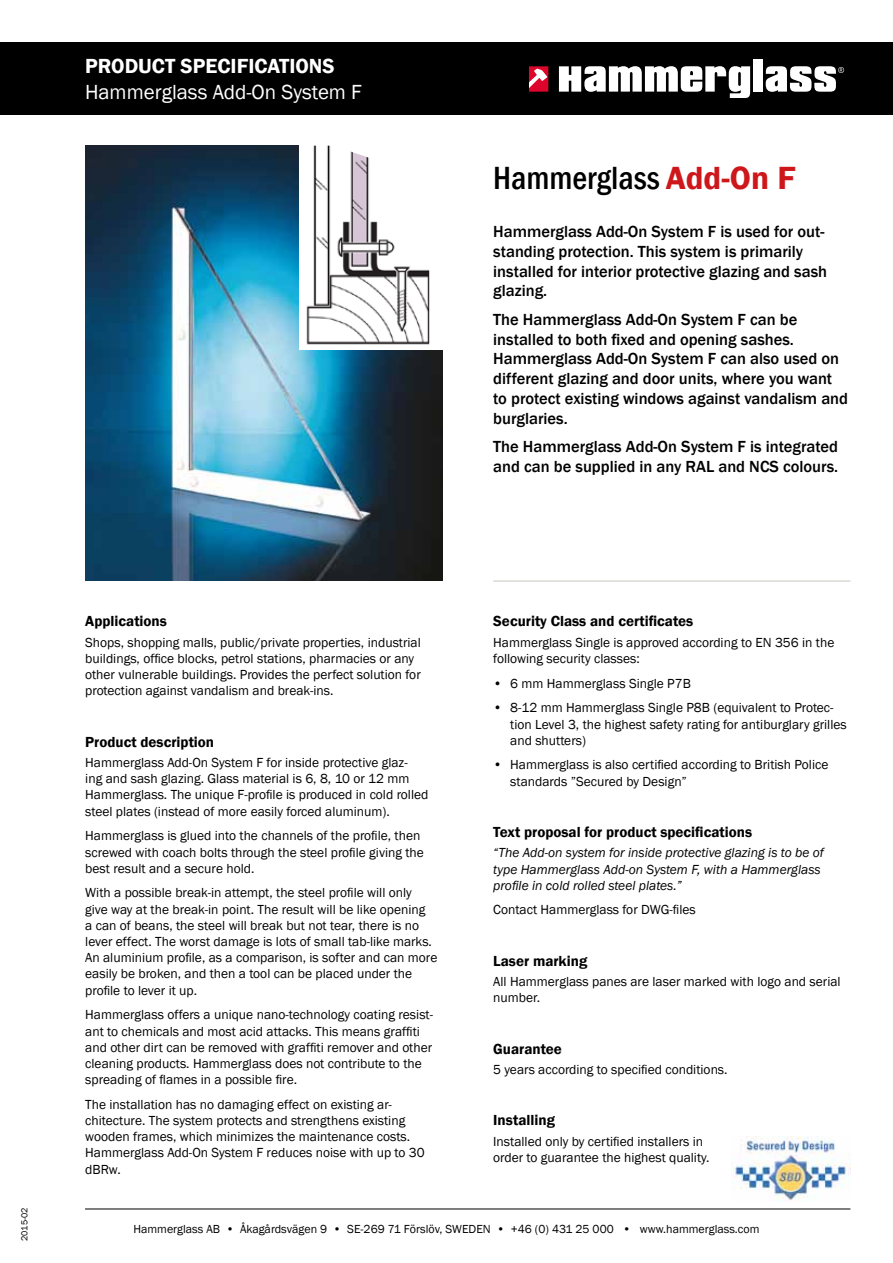
<style>
.page{position:relative;width:893px;height:1263px;background:#fff}
.page>*{position:absolute;margin:0;border:0;box-sizing:border-box;transform-origin:0 0}
.t1{font:500 condensed 33px "Franklin Gothic";color:#000}
.t2{font:21px "Franklin Gothic";color:#fff}
.t3{font:600 21px "Franklin Gothic";color:#fff}
.t4{font:500 16.5px/19.8px "Franklin Gothic";color:#000}
.t5{font:600 15px "Franklin Gothic";color:#000}
.t6{font:13.5px/16.2px "Franklin Gothic";color:#000}
.t7{font:italic 13.5px/16.2px "Franklin Gothic";color:#000}
.t8{font:12px "Franklin Gothic";color:#000}
.t9{font:9px "Franklin Gothic";letter-spacing:-.005em;color:#000}
.s1{font-weight:600;font-stretch:normal;color:#cd171a}
</style>
<div class="page">
<div style="left:0;top:43px;width:893px;height:72px;background:#000"></div>
<svg style="left:529px;top:66px;width:19px;height:26px"></svg>
<svg style="left:559px;top:66px;width:191px;height:32px"></svg>
<div style="left:753px;top:59px;width:10px;height:33px;background:#fff"></div>
<svg style="left:766px;top:66px;width:78px;height:26px"></svg>
<hr style="left:85px;top:1208px;width:765px;height:1px;background:#000">
<img style="left:731px;top:1136px;width:119px;height:65px">
<img style="left:85px;top:145px;width:357px;height:435px">
<div style="left:300px;top:141px;width:147px;height:209px;background:#fff"></div>
<img style="left:306px;top:146px;width:123px;height:199px">
<hr style="left:493px;top:580px;width:357px;height:2px;background:#dad9d3">
<p class="t9" style="left:19px;top:1241px;width:35px;rotate:-90deg">2015-02</p>
<h2 class="t3" style="left:85px;top:53px;width:251px">Product SPECIFICATIONS</h2>
<h2 class="t2" style="left:85px;top:79px;width:278px">Hammerglass Add-On System F</h2>
<p class="t5" style="left:85px;top:612px;width:83px">Applications</p>
<p class="t6" style="left:85px;top:634px;width:337px">Shops, shopping malls, public/private properties, industrial buildings, office blocks, petrol stations, pharmacies or any other vulnerable buildings. Provides the perfect solution for protection against vandalism and break-ins.</p>
<p class="t5" style="left:85px;top:732px;width:130px">Product description</p>
<p class="t6" style="left:85px;top:755px;width:345px">Hammerglass Add-On System F for inside protective glaz-<br>ing and sash glazing. Glass material is 6, 8, 10 or 12 mm Hammerglass. The unique F-profile is produced in cold rolled steel plates (instead of more easily forced aluminum).</p>
<p class="t6" style="left:85px;top:828px;width:340px">Hammerglass is glued into the channels of the profile, then screwed with coach bolts through the steel profile giving the best result and a secure hold.</p>
<p class="t6" style="left:85px;top:885px;width:354px">With a possible break-in attempt, the steel profile will only give way at the break-in point. The result will be like opening<br>a can of beans, the steel will break but not tear, there is no lever effect. The worst damage is lots of small tab-like marks.<br>An aluminium profile, as a comparison, is softer and can more easily be broken, and then a tool can be placed under the profile to lever it up.</p>
<p class="t6" style="left:85px;top:1007px;width:349px">Hammerglass offers a unique nano-technology coating resist&shy;ant to chemicals and most acid attacks. This means graffiti and other dirt can be removed with graffiti remover and other cleaning products. Hammerglass does not contribute to the spreading of flames in a possible fire.</p>
<p class="t6" style="left:85px;top:1096px;width:341px">The installation has no damaging effect on existing ar&shy;chitecture. The system protects and strengthens existing wooden frames, which minimizes the maintenance costs.<br>Hammerglass Add-On System F reduces noise with up to 30 dBRw.</p>
<h1 class="t1" style="left:493px;top:156px;width:304px">Hammerglass <span class="s1">Add-On F</span></h1>
<p class="t4" style="left:493px;top:222px;width:335px">Hammerglass Add-On System F is used for out&shy;standing protection. This system is primarily installed for interior protective glazing and sash glazing.</p>
<p class="t4" style="left:493px;top:310px;width:356px">The Hammerglass Add-On System F can be installed to both fixed and opening sashes.<br>Hammerglass Add-On System F can also used on different glazing and door units, where you want to protect existing windows against vandalism and burglaries.</p>
<p class="t4" style="left:493px;top:437px;width:346px">The Hammerglass Add-On System F is integrated and can be supplied in any RAL and NCS colours.</p>
<p class="t5" style="left:493px;top:612px;width:202px">Security Class and certificates</p>
<p class="t6" style="left:493px;top:634px;width:343px">Hammerglass Single is approved according to EN 356 in the following security classes:</p>
<p class="t6" style="left:493px;top:675px;width:199px">• 6 mm Hammerglass Single P7B</p>
<p class="t6" style="left:510px;top:700px;width:338px;text-indent:-17px">• 8-12 mm Hammerglass Single P8B (equivalent to Protec&shy;tion Level 3, the highest safety rating for antiburglary grilles and shutters)</p>
<p class="t6" style="left:510px;top:757px;width:320px;text-indent:-17px">• Hammerglass is also certified according to British Police standards ”Secured by Design”</p>
<p class="t5" style="left:493px;top:823px;width:260px">Text proposal for product specifications</p>
<p class="t7" style="left:493px;top:845px;width:332px">“The Add-on system for inside protective glazing is to be of type Hammerglass Add-on System F, with a Hammerglass profile in cold rolled steel plates.”</p>
<p class="t6" style="left:493px;top:902px;width:204px">Contact Hammerglass for DWG-files</p>
<p class="t5" style="left:493px;top:951px;width:96px">Laser marking</p>
<p class="t6" style="left:493px;top:974px;width:349px">All Hammerglass panes are laser marked with logo and serial number.</p>
<p class="t5" style="left:493px;top:1039px;width:70px">Guarantee</p>
<p class="t6" style="left:493px;top:1062px;width:236px">5 years according to specified conditions.</p>
<p class="t5" style="left:493px;top:1111px;width:63px">Installing</p>
<p class="t6" style="left:493px;top:1133px;width:218px">Installed only by certified installers in order to guarantee the highest quality.</p>
<p class="t8" style="left:133px;top:1222px;width:628px">Hammerglass AB • Åkagårdsvägen 9 • SE-269 71 Förslöv, SWEDEN • +46 (0) 431 25 000 • www.hammerglass.com</p>
</div>
